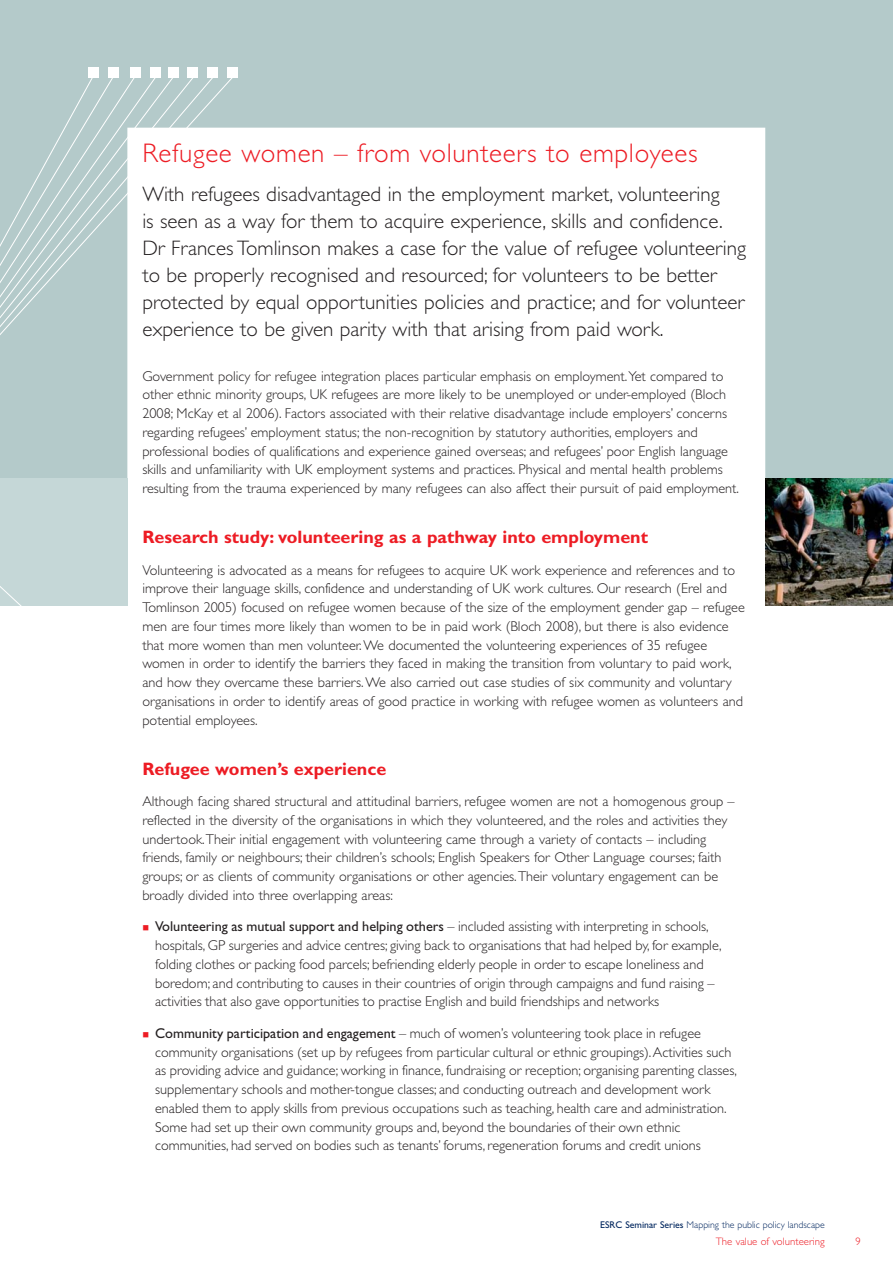
<style>
.page{position:relative;width:893px;height:1263px;background:#fff}
.page>*{position:absolute;margin:0;border:0;box-sizing:border-box;transform-origin:0 0}
.t1{font:300 27px "Gill Sans";letter-spacing:.025em;color:#ed1c24}
.t2{font:300 21px/27px "Gill Sans";color:#231f20}
.t3{font:700 18px "Gill Sans";color:#ed1c24}
.t4{font:300 14.25px/18.8px "Gill Sans";color:#231f20}
.t5{font:300 10.8px "Gill Sans";color:#ed1c24}
.t6{font:300 9.75px "Gill Sans";color:#00265e}
.s1{font-weight:400}
</style>
<div class="page">
<svg style="left:0;top:0;width:892px;height:478px"></svg>
<img style="left:765px;top:478px;width:127px;height:128px">
<svg style="left:0;top:73px;width:261px;height:533px"></svg>
<svg style="left:0;top:73px;width:237px;height:400px"></svg>
<div style="left:89px;top:68px;width:10px;height:10px;background:#fff"></div>
<div style="left:109px;top:68px;width:10px;height:10px;background:#fff"></div>
<div style="left:130px;top:68px;width:10px;height:10px;background:#fff"></div>
<div style="left:151px;top:68px;width:10px;height:10px;background:#fff"></div>
<div style="left:168px;top:68px;width:10px;height:10px;background:#fff"></div>
<div style="left:188px;top:68px;width:10px;height:10px;background:#fff"></div>
<div style="left:208px;top:68px;width:10px;height:10px;background:#fff"></div>
<div style="left:227px;top:68px;width:11px;height:10px;background:#fff"></div>
<h1 class="t1" style="left:142px;top:143px;width:557px">Refugee women – from volunteers to employees</h1>
<p class="t2" style="left:142px;top:183px;width:605px">With refugees disadvantaged in the employment market, volunteering<br>is seen as a way for them to acquire experience, skills and confidence.<br>Dr Frances Tomlinson makes a case for the value of refugee volunteering to be properly recognised and resourced; for volunteers to be better protected by equal opportunities policies and practice; and for volunteer experience to be given parity with that arising from paid work.</p>
<p class="t4" style="left:142px;top:368px;width:598px">Government policy for refugee integration places particular emphasis on employment.Yet compared to other ethnic minority groups, UK refugees are more likely to be unemployed or under-employed (Bloch 2008; McKay et al 2006). Factors associated with their relative disadvantage include employers’ concerns regarding refugees’ employment status; the non-recognition by statutory authorities, employers and professional bodies of qualifications and experience gained overseas; and refugees’ poor English language skills and unfamiliarity with UK employment systems and practices. Physical and mental health problems resulting from the trauma experienced by many refugees can also affect their pursuit of paid employment.</p>
<p class="t3" style="left:142px;top:531px;width:507px">Research study: volunteering as a pathway into employment</p>
<p class="t4" style="left:142px;top:562px;width:604px">Volunteering is advocated as a means for refugees to acquire UK work experience and references and to improve their language skills, confidence and understanding of UK work cultures. Our research (Erel and Tomlinson 2005) focused on refugee women because of the size of the employment gender gap – refugee men are four times more likely than women to be in paid work (Bloch 2008), but there is also evidence that more women than men volunteer.We documented the volunteering experiences of 35 refugee women in order to identify the barriers they faced in making the transition from voluntary to paid work, and how they overcame these barriers.We also carried out case studies of six community and voluntary organisations in order to identify areas of good practice in working with refugee women as volunteers and potential employees.</p>
<p class="t3" style="left:142px;top:762px;width:245px">Refugee women’s experience</p>
<p class="t4" style="left:142px;top:794px;width:594px">Although facing shared structural and attitudinal barriers, refugee women are not a homogenous group – reflected in the diversity of the organisations in which they volunteered, and the roles and activities they undertook.Their initial engagement with volunteering came through a variety of contacts – including friends, family or neighbours; their children’s schools; English Speakers for Other Language courses; faith groups; or as clients of community organisations or other agencies.Their voluntary engagement can be broadly divided into three overlapping areas:</p>
<p class="t4" style="left:155px;top:919px;width:568px"><span class="s1">Volunteering as mutual support and helping others</span> – included assisting with interpreting in schools, hospitals, GP surgeries and advice centres; giving back to organisations that had helped by, for example, folding clothes or packing food parcels; befriending elderly people in order to escape loneliness and boredom; and contributing to causes in their countries of origin through campaigns and fund raising – activities that also gave opportunities to practise English and build friendships and networks</p>
<p class="t4" style="left:155px;top:1025px;width:583px"><span class="s1">Community participation and engagement</span> – much of women’s volunteering took place in refugee community organisations (set up by refugees from particular cultural or ethnic groupings).Activities such as providing advice and guidance; working in finance, fundraising or reception; organising parenting classes, supplementary schools and mother-tongue classes; and conducting outreach and development work enabled them to apply skills from previous occupations such as teaching, health care and administration.<br>Some had set up their own community groups and, beyond the boundaries of their own ethnic communities, had served on bodies such as tenants’ forums, regeneration forums and credit unions</p>
<p class="t6" style="left:600px;top:1222px;width:226px"><span class="s1">ESRC Seminar Series</span> Mapping the public policy landscape</p>
<p class="t5" style="left:716px;top:1238px;width:111px">The value of volunteering</p>
<p class="t5" style="left:855px;top:1238px;width:7px">9</p>
</div>
